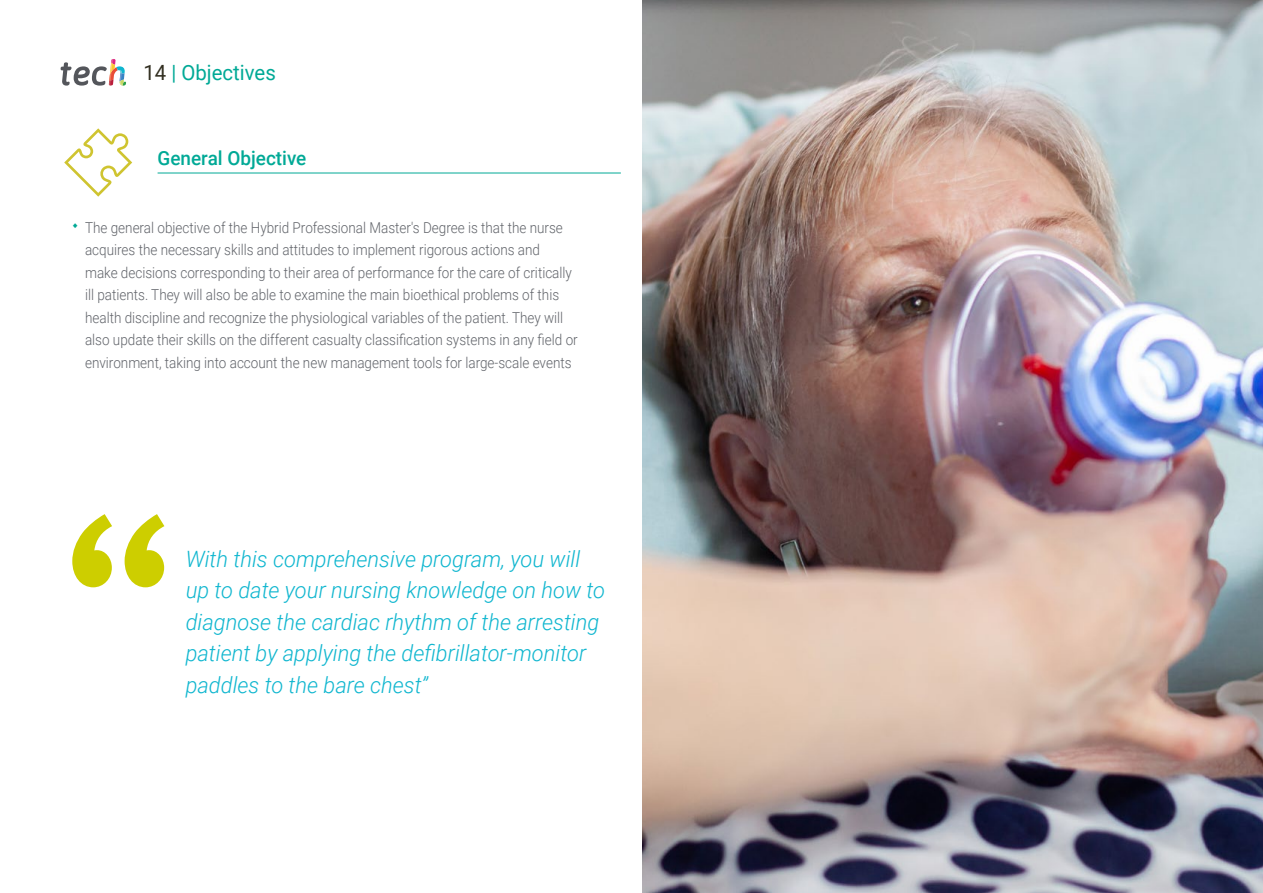
<style>
.page{position:relative;width:1263px;height:893px;background:#fff}
.page>*{position:absolute;margin:0;border:0;box-sizing:border-box;transform-origin:0 0}
.t1{font:italic 300 22.5px/31.5px "Roboto";color:#0fb6cf}
.t2{font:21px "Roboto";color:#00a996}
.t3{font:500 19.5px "Roboto";color:#00a996}
.t4{font:300 15px/22.5px "Roboto";color:#61646a;scale:.9 1}
.s1{color:#312e20}
</style>
<div class="page">
<svg style="left:61px;top:59px;width:65px;height:27px"></svg>
<hr style="left:158px;top:173px;width:463px;height:1px;background:#00a996">
<img style="left:642px;top:0;width:621px;height:893px">
<svg style="left:72px;top:514px;width:92px;height:73px"></svg>
<svg style="left:64px;top:128px;width:68px;height:69px"></svg>
<h2 class="t2" style="left:144px;top:57px;width:134px"><span class="s1">14</span> | Objectives</h2>
<h3 class="t3" style="left:158px;top:144px;width:150px">General Objective</h3>
<p class="t4" style="left:85px;top:216px;width:549px">The general objective of the Hybrid Professional Master's Degree is that the nurse acquires the necessary skills and attitudes to implement rigorous actions and<br>make decisions corresponding to their area of performance for the care of critically ill patients. They will also be able to examine the main bioethical problems of this health discipline and recognize the physiological variables of the patient. They will also update their skills on the different casualty classification systems in any field or environment, taking into account the new management tools for large-scale events</p>
<h1 class="t1" style="left:186px;top:542px;width:421px">With this comprehensive program, you will up to date your nursing knowledge on how to diagnose the cardiac rhythm of the arresting patient by applying the defibrillator-monitor paddles to the bare chest”</h1>
</div>
